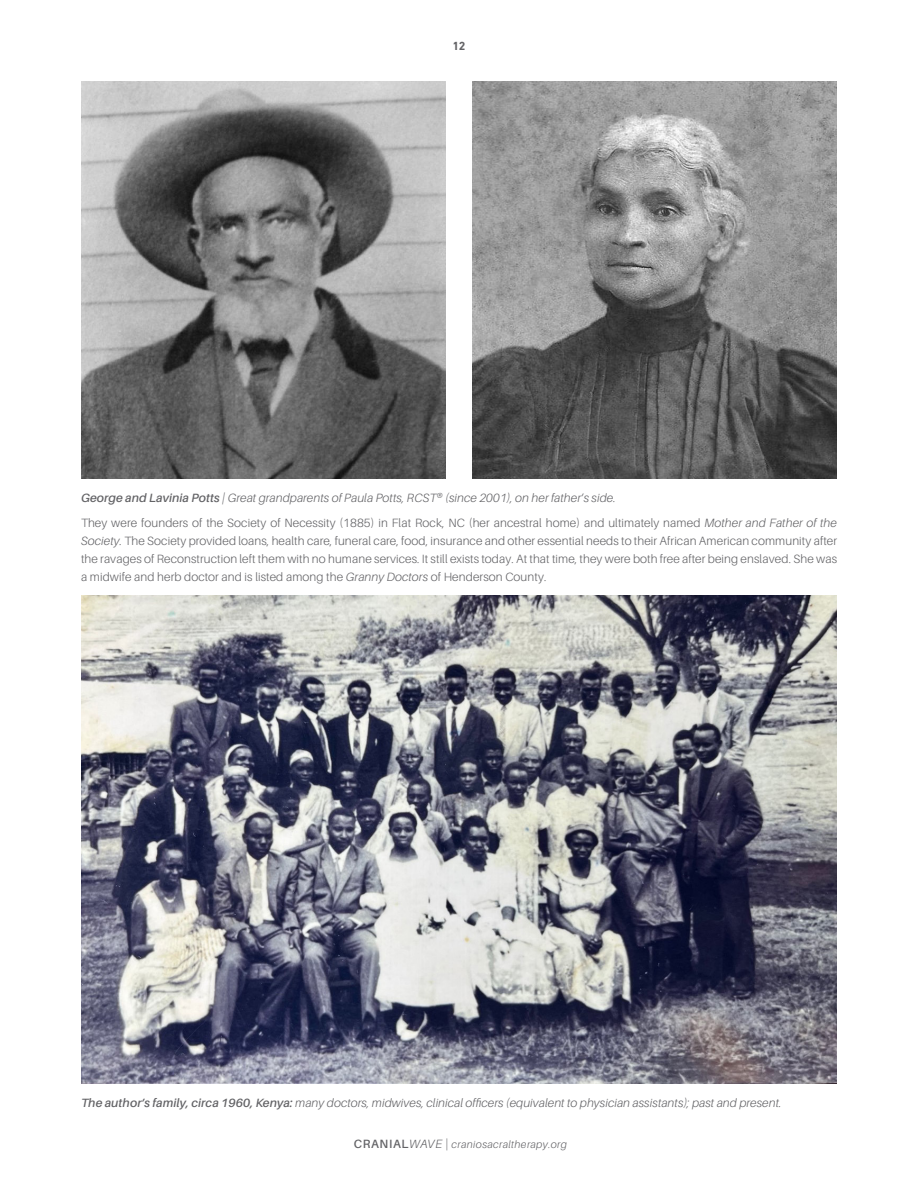
<style>
.page{position:relative;width:918px;height:1188px;background:#fff}
.page>*{position:absolute;margin:0;border:0;box-sizing:border-box;transform-origin:0 0}
.t1{font:300 12px/18px "Aileron";letter-spacing:.01em;color:#636366}
.t2{font:italic 300 12px "Aileron";letter-spacing:.01em;color:#636366}
.t3{font:700 12px "DIN Next LT Pro";color:#636366}
.t4{font:italic 300 10.5px "Aileron";letter-spacing:.04em;color:#636366}
.s1{font-weight:600;font-style:italic}
.s2{font-style:italic}
.s3{font-weight:600}
.s4{font-weight:600;font-style:normal;font-size:12px}
.s5{font-size:12px}
.s6{font-style:normal;font-size:12px}
</style>
<div class="page">
<img style="left:81px;top:596px;width:756px;height:487px">
<img style="left:81px;top:81px;width:365px;height:398px">
<img style="left:472px;top:81px;width:365px;height:398px">
<p class="t3" style="left:453px;top:38px;width:14px">12</p>
<p class="t1" style="left:81px;top:486px;width:757px;line-height:24.8px"><span class="s1">George and Lavinia Potts</span> <span class="s2">| Great grandparents of Paula Potts, RCST® (since 2001), on her father’s side.<br></span>They were founders of the Society of Necessity (1885) in Flat Rock, NC (her ancestral home) and ultimately named <span class="s2">Mother and Father of the</span></p>
<p class="t1" style="left:81px;top:532px;width:758px;text-align:justify"><span class="s2">Society.</span> The Society provided loans, health care, funeral care, food, insurance and other essential needs to their African American community after the ravages of Reconstruction left them with no humane services. It still exists today. At that time, they were both free after being enslaved. She was a midwife and herb doctor and is listed among the <span class="s2">Granny Doctors</span> of Henderson County.</p>
<p class="t2" style="left:81px;top:1096px;width:702px"><span class="s3">The author’s family, circa 1960, Kenya:</span> many doctors, midwives, clinical officers (equivalent to physician assistants); past and present.</p>
<p class="t4" style="left:354px;top:1138px;width:215px"><span class="s4">CRANIAL</span><span class="s5">WAVE</span> <span class="s6">|</span> craniosacraltherapy.org</p>
</div>
